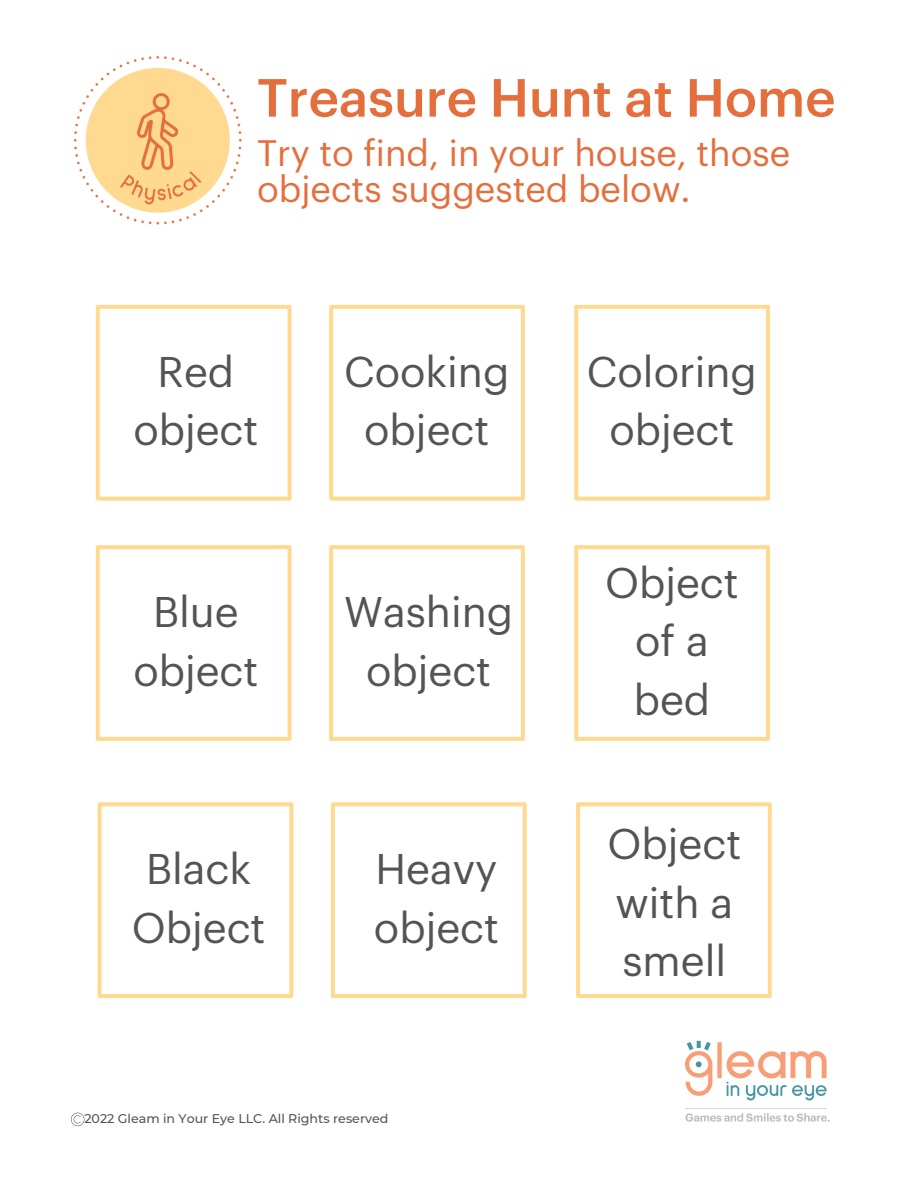
<style>
.page{position:relative;width:918px;height:1188px;background:#fff}
.page>*{position:absolute;margin:0;border:0;box-sizing:border-box;transform-origin:0 0}
.t1{font:500 52.5px "Graphik";color:#e56e3d}
.t2{font:42px/58.5px "Graphik";color:#545454;text-align:center}
.t3{font:36px/36px "Graphik";color:#e56e3d}
.t4{font:500 12.6px "Montserrat";color:#545454}
</style>
<div class="page">
<img style="left:684px;top:1040px;width:146px;height:82px">
<svg style="left:71px;top:1113px;width:13px;height:13px"></svg>
<img style="left:74px;top:56px;width:168px;height:169px">
<svg style="left:96px;top:305px;width:196px;height:196px"></svg>
<svg style="left:96px;top:545px;width:196px;height:196px"></svg>
<svg style="left:98px;top:802px;width:195px;height:196px"></svg>
<svg style="left:329px;top:305px;width:196px;height:196px"></svg>
<svg style="left:329px;top:545px;width:196px;height:196px"></svg>
<svg style="left:331px;top:802px;width:196px;height:196px"></svg>
<svg style="left:574px;top:305px;width:196px;height:196px"></svg>
<svg style="left:574px;top:545px;width:196px;height:196px"></svg>
<svg style="left:576px;top:802px;width:196px;height:196px"></svg>
<p class="t1" style="left:257px;top:74px;width:580px">Treasure Hunt at Home</p>
<p class="t3" style="left:257px;top:137px;width:535px">Try to find, in your house, those objects suggested below.</p>
<p class="t2" style="left:133px;top:344px;width:127px">Red object</p>
<p class="t2" style="left:133px;top:584px;width:127px">Blue object</p>
<p class="t2" style="left:132px;top:842px;width:135px">Black<br>Object</p>
<p class="t2" style="left:344px;top:344px;width:167px">Cooking object</p>
<p class="t2" style="left:344px;top:584px;width:171px">Washing object</p>
<p class="t2" style="left:374px;top:842px;width:127px;text-align:left">Heavy object</p>
<p class="t4" style="left:84px;top:1111px;width:306px">2022 Gleam in Your Eye LLC. All Rights reserved</p>
<p class="t2" style="left:587px;top:344px;width:172px">Coloring object</p>
<p class="t2" style="left:605px;top:555px;width:135px">Object of a bed</p>
<p class="t2" style="left:607px;top:817px;width:135px;text-align:left">Object with a smell</p>
</div>
